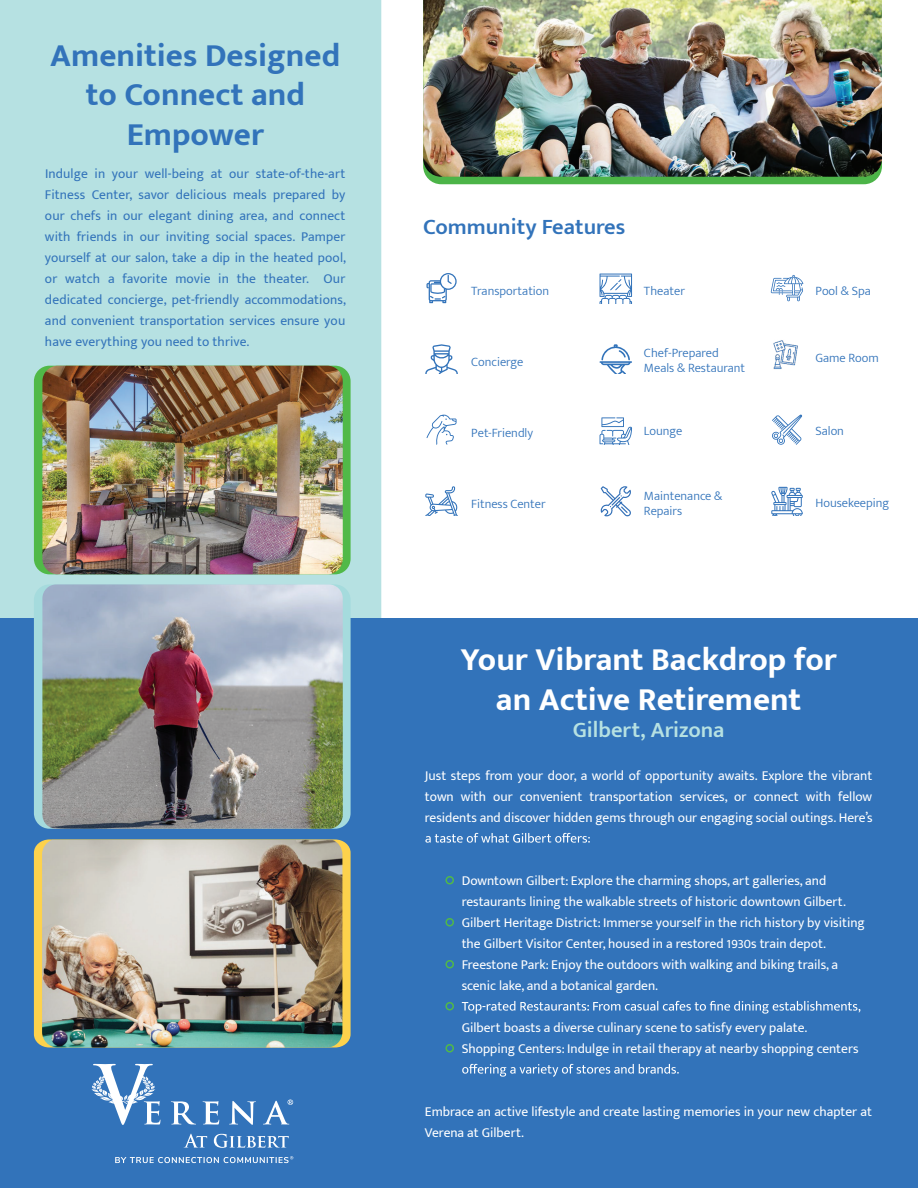
<style>
.page{position:relative;width:918px;height:1188px;background:#fff}
.page>*{position:absolute;margin:0;border:0;box-sizing:border-box;transform-origin:0 0}
.t1{font:700 33px/39.6px "Mukta Mahee";color:#fff;text-align:center}
.t2{font:700 33px/39.6px "Mukta Mahee";color:#3273ba;text-align:center}
.t3{font:600 22.5px "Mukta Mahee";color:#3273ba}
.t4{font:600 22.5px "Mukta Mahee";color:#b6e1e2}
.t5{font:13.5px/21px "Mukta Mahee";color:#fff}
.t6{font:13.5px/21px "Mukta Mahee";letter-spacing:.01em;color:#3273ba;text-align:justify}
.t7{font:300 12.75px/15px "Mukta";color:#3273ba}
</style>
<div class="page">
<div style="left:0;top:0;width:381px;height:618px;background:#b6e1e2"></div>
<div style="left:0;top:618px;width:918px;height:570px;background:#3273ba"></div>
<div style="left:427px;top:177px;width:452px;height:7px;background:#4cb448"></div>
<svg style="left:425px;top:833px;width:165px;height:10px"></svg>
<div style="left:445px;top:876px;width:9px;height:9px;border:2px solid #51b948;border-radius:50%"></div>
<div style="left:445px;top:918px;width:9px;height:9px;border:2px solid #51b948;border-radius:50%"></div>
<div style="left:445px;top:960px;width:9px;height:9px;border:2px solid #51b948;border-radius:50%"></div>
<div style="left:445px;top:1002px;width:9px;height:9px;border:2px solid #51b948;border-radius:50%"></div>
<svg style="left:462px;top:1001px;width:398px;height:13px"></svg>
<div style="left:445px;top:1044px;width:9px;height:9px;border:2px solid #51b948;border-radius:50%"></div>
<svg style="left:462px;top:1064px;width:217px;height:13px"></svg>
<img style="left:423px;top:0;width:459px;height:177px">
<svg style="left:426px;top:273px;width:31px;height:30px"></svg>
<svg style="left:600px;top:274px;width:32px;height:29px"></svg>
<svg style="left:771px;top:275px;width:32px;height:26px"></svg>
<svg style="left:425px;top:344px;width:33px;height:30px"></svg>
<svg style="left:600px;top:344px;width:32px;height:30px"></svg>
<svg style="left:426px;top:415px;width:31px;height:30px"></svg>
<svg style="left:772px;top:415px;width:30px;height:30px"></svg>
<svg style="left:600px;top:417px;width:32px;height:28px"></svg>
<svg style="left:425px;top:486px;width:33px;height:30px"></svg>
<img style="left:773px;top:340px;width:25px;height:29px">
<svg style="left:771px;top:487px;width:32px;height:29px"></svg>
<svg style="left:601px;top:486px;width:30px;height:30px"></svg>
<div style="left:34px;top:584px;width:317px;height:245px;background:#a5dbdd;border-radius:16px"></div>
<img style="left:42px;top:584px;width:301px;height:245px">
<div style="left:34px;top:366px;width:317px;height:208px;background:#51b948;border-radius:16px"></div>
<img style="left:42px;top:366px;width:301px;height:208px">
<svg style="left:34px;top:839px;width:317px;height:207px;fill:#fdd24c"></svg>
<img style="left:42px;top:840px;width:300px;height:208px">
<svg style="left:91px;top:1064px;width:69px;height:61px"></svg>
<svg style="left:171px;top:1101px;width:25px;height:23px"></svg>
<svg style="left:203px;top:1101px;width:16px;height:24px"></svg>
<svg style="left:229px;top:1101px;width:27px;height:24px"></svg>
<svg style="left:184px;top:1134px;width:23px;height:14px"></svg>
<svg style="left:214px;top:1134px;width:75px;height:14px"></svg>
<svg style="left:263px;top:1100px;width:30px;height:24px"></svg>
<svg style="left:115px;top:1156px;width:178px;height:7px"></svg>
<h1 class="t2" style="left:50px;top:35px;width:292px">Amenities Designed to Connect and<br>Empower</h1>
<p class="t6" style="left:45px;top:163px;width:303px">Indulge in your well-being at our state-of-the-art Fitness Center, savor delicious meals prepared by our chefs in our elegant dining area, and connect with friends in our inviting social spaces. Pamper yourself at our salon, take a dip in the heated pool, or watch a favorite movie in the theater. Our dedicated concierge, pet-friendly accommodations, and convenient transportation services ensure you have everything you need to thrive.</p>
<h2 class="t3" style="left:423px;top:213px;width:204px">Community Features</h2>
<p class="t7" style="left:471px;top:283px;width:79px">Transportation</p>
<p class="t7" style="left:644px;top:283px;width:43px">Theater</p>
<p class="t7" style="left:816px;top:283px;width:57px">Pool &amp; Spa</p>
<p class="t7" style="left:471px;top:354px;width:54px">Concierge</p>
<p class="t7" style="left:644px;top:345px;width:103px">Chef-Prepared<br>Meals &amp; Restaurant</p>
<p class="t7" style="left:816px;top:350px;width:65px">Game Room</p>
<p class="t7" style="left:471px;top:425px;width:63px">Pet-Friendly</p>
<p class="t7" style="left:644px;top:423px;width:40px">Lounge</p>
<p class="t7" style="left:816px;top:423px;width:30px">Salon</p>
<p class="t7" style="left:644px;top:488px;width:80px">Maintenance &amp;<br>Repairs</p>
<p class="t7" style="left:471px;top:496px;width:76px">Fitness Center</p>
<p class="t7" style="left:816px;top:495px;width:75px">Housekeeping</p>
<h1 class="t1" style="left:460px;top:639px;width:378px">Your Vibrant Backdrop for an Active Retirement</h1>
<h2 class="t4" style="left:573px;top:716px;width:153px">Gilbert, Arizona</h2>
<p class="t5" style="left:425px;top:764px;width:449px;text-align:justify">Just steps from your door, a world of opportunity awaits. Explore the vibrant town with our convenient transportation services, or connect with fellow residents and discover hidden gems through our engaging social outings. Here’s</p>
<p class="t5" style="left:462px;top:869px;width:405px">Downtown Gilbert: Explore the charming shops, art galleries, and restaurants lining the walkable streets of historic downtown Gilbert.<br>Gilbert Heritage District: Immerse yourself in the rich history by visiting the Gilbert Visitor Center, housed in a restored 1930s train depot.<br>Freestone Park: Enjoy the outdoors with walking and biking trails, a scenic lake, and a botanical garden.</p>
<p class="t5" style="left:462px;top:1016px;width:398px">Gilbert boasts a diverse culinary scene to satisfy every palate.<br>Shopping Centers: Indulge in retail therapy at nearby shopping centers</p>
<p class="t5" style="left:425px;top:1100px;width:449px">Embrace an active lifestyle and create lasting memories in your new chapter at<br>Verena at Gilbert.</p>
</div>
